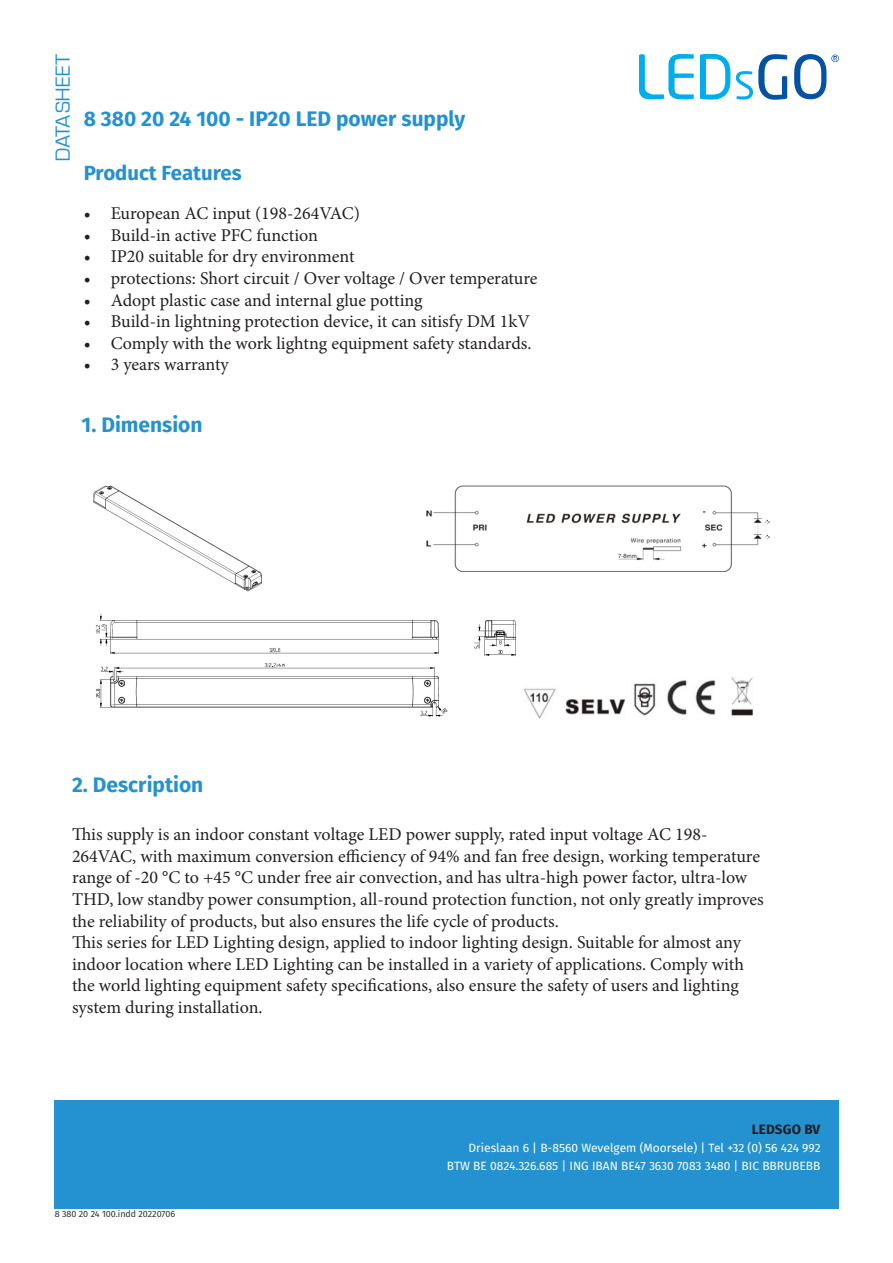
<style>
.page{position:relative;width:893px;height:1263px;background:#fff}
.page>*{position:absolute;margin:0;border:0;box-sizing:border-box;transform-origin:0 0}
.Subtitle{font:700 21px "Fira Sans";color:#2492d1}
.Subtitle-2{font:21px "Waukegan LDO";letter-spacing:.04em;color:#2492d1}
.Subtitle-3{font:700 20.4px "Fira Sans";color:#2492d1}
.t1{font:18px/21.6px "Minion Pro";color:#231f20}
.Alineastijl_1{font:700 13.5px "Fira Sans";letter-spacing:.01em;color:#231f20}
.Box_Header_Text{font:12px "Fira Sans";color:#fff}
.t2{font:9px "Fira Sans";color:#231f20}
</style>
<div class="page">
<svg style="left:639px;top:54px;width:55px;height:45px"></svg>
<svg style="left:700px;top:54px;width:30px;height:45px"></svg>
<svg style="left:736px;top:54px;width:51px;height:45px"></svg>
<svg style="left:794px;top:54px;width:45px;height:45px"></svg>
<img style="left:524px;top:677px;width:229px;height:42px">
<img style="left:93px;top:485px;width:423px;height:232px">
<img style="left:423px;top:485px;width:347px;height:93px">
<div style="left:54px;top:1100px;width:785px;height:109px;background:#2492d1"></div>
<p class="Subtitle-2" style="left:52px;top:161px;width:109px;rotate:-90deg">DATASHEET</p>
<p class="Subtitle" style="left:84px;top:101px;width:383px">8 380 20 24 100 - IP20 LED power supply</p>
<p class="Subtitle-3" style="left:84px;top:156px;width:159px">Product Features</p>
<p class="t1" style="left:84px;top:203px;width:278px">• European AC input (198-264VAC)</p>
<p class="t1" style="left:84px;top:224px;width:236px">• Build-in active PFC function</p>
<p class="t1" style="left:84px;top:246px;width:272px">• IP20 suitable for dry environment</p>
<p class="t1" style="left:84px;top:267px;width:455px">• protections: Short circuit / Over voltage / Over temperature</p>
<p class="t1" style="left:84px;top:289px;width:340px">• Adopt plastic case and internal glue potting</p>
<p class="t1" style="left:84px;top:311px;width:448px">• Build-in lightning protection device, it can sitisfy DM 1kV</p>
<p class="t1" style="left:84px;top:332px;width:449px">• Comply with the work lightng equipment safety standards.</p>
<p class="t1" style="left:84px;top:354px;width:147px">• 3 years warranty</p>
<p class="Subtitle" style="left:82px;top:407px;width:122px">1. Dimension</p>
<p class="Subtitle" style="left:72px;top:767px;width:133px">2. Description</p>
<p class="t1" style="left:72px;top:824px;width:693px">This supply is an indoor constant voltage LED power supply, rated input voltage AC 198- 264VAC, with maximum conversion efficiency of 94% and fan free design, working temperature range of ‐20 °C to +45 °C under free air convection, and has ultra‐high power factor, ultra‐low THD, low standby power consumption, all‐round protection function, not only greatly improves the reliability of products, but also ensures the life cycle of products.</p>
<p class="t1" style="left:72px;top:932px;width:674px">This series for LED Lighting design, applied to indoor lighting design. Suitable for almost any indoor location where LED Lighting can be installed in a variety of applications. Comply with the world lighting equipment safety specifications, also ensure the safety of users and lighting system during installation.</p>
<p class="t2" style="left:55px;top:1207px;width:122px">8 380 20 24 100.indd 20220706</p>
<p class="Alineastijl_1" style="left:752px;top:1118px;width:70px">LEDSGO BV</p>
<p class="Box_Header_Text" style="left:468px;top:1139px;width:354px">Drieslaan 6 | B-8560 Wevelgem (Moorsele) | Tel +32 (0) 56 424 992</p>
<p class="Box_Header_Text" style="left:447px;top:1157px;width:375px">BTW BE 0824.326.685 | ING IBAN BE47 3630 7083 3480 | BIC BBRUBEBB</p>
</div>
